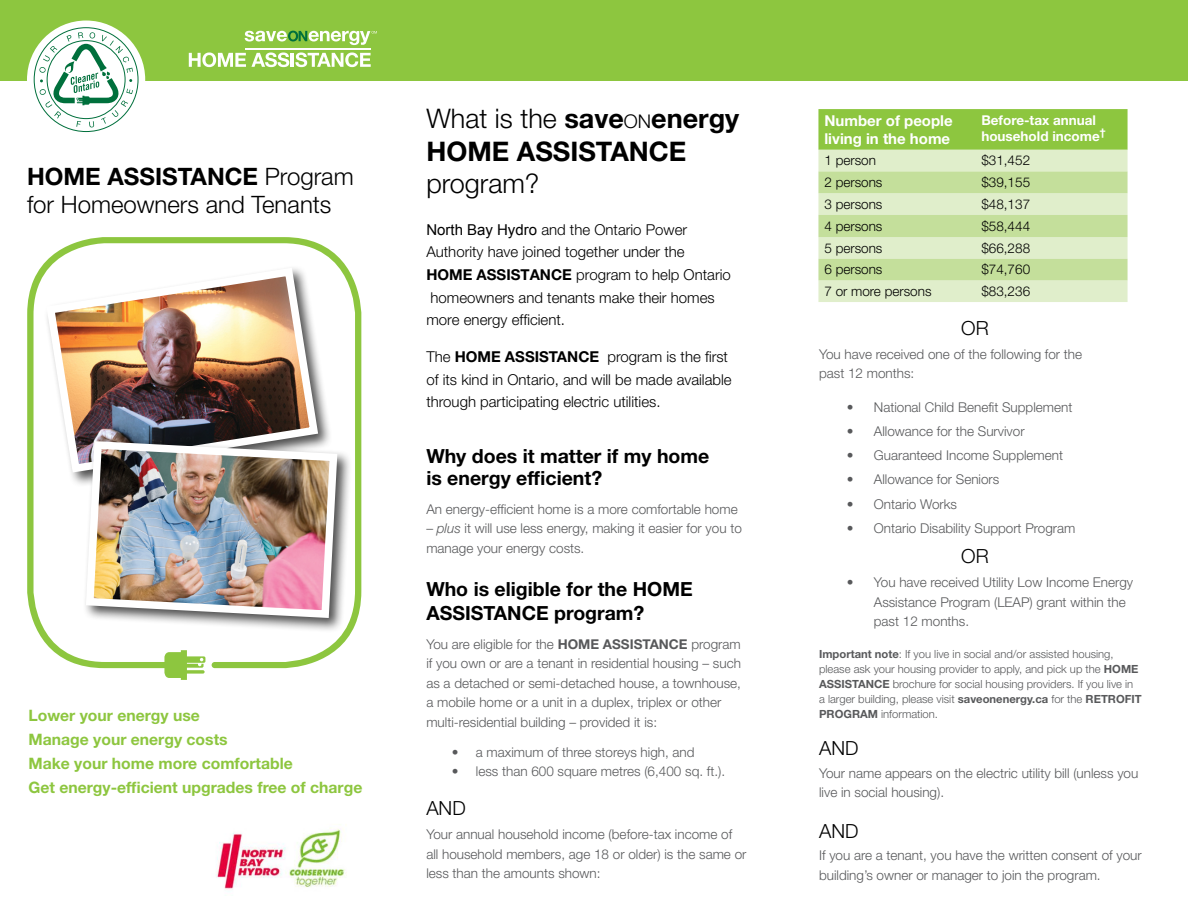
<style>
.page{position:relative;width:1188px;height:918px;background:#fff}
.page>*{position:absolute;margin:0;border:0;box-sizing:border-box;transform-origin:0 0}
.t1{font:700 27px/32.4px "Helvetica Neue LT Std";color:#000}
.t2{font:300 27px "Helvetica Neue LT Std";color:#000}
.t3{font:300 24px/28.8px "Helvetica Neue LT Std";color:#000}
.t4{font:700 19.5px/22.5px "Helvetica Neue LT Std";color:#000}
.t5{font:300 19.5px "Helvetica Neue LT Std";color:#000}
.t6{font:700 15.75px/24px "Helvetica Neue LT Std";color:#8dc63f}
.t7{font:300 15px/22.5px "Helvetica Neue LT Std";color:#000}
.t8{font:700 15px/18px "Helvetica Neue LT Std";color:#fff}
.t9{font:300 13.5px/19.5px "Helvetica Neue LT Std";color:#58595b}
.t10{font:300 13.5px "Helvetica Neue LT Std";color:#000}
.t11{font:700 13.5px/16.2px "Helvetica Neue LT Std";color:#fff}
.t12{font:300 11.25px/15px "Helvetica Neue LT Std";color:#58595b}
.s1{font-weight:700}
.s2{font-weight:300}
.s3{font-weight:300;font-size:18.9px}
.s4{font-family:"Arial";font-weight:400}
.s5{font-style:italic}
</style>
<div class="page">
<div style="left:0;top:0;width:1188px;height:81px;background:#8dc63f"></div>
<div style="left:27px;top:21px;width:118px;height:118px;background:#fff;border-radius:50%"></div>
<svg style="left:34px;top:28px;width:104px;height:104px"></svg>
<svg style="left:39px;top:32px;width:94px;height:96px"></svg>
<svg style="left:27px;top:237px;width:334px;height:443px"></svg>
<div style="left:44px;top:265px;width:289px;height:223px;background:#000;opacity:.7"></div>
<img style="left:42px;top:263px;width:280px;height:214px">
<div style="left:83px;top:438px;width:270px;height:196px;background:#000;opacity:.7"></div>
<img style="left:82px;top:437px;width:259px;height:185px">
<div style="left:818px;top:109px;width:310px;height:41px;background:#8dc63f"></div>
<div style="left:818px;top:150px;width:310px;height:152px;background:#e0eecb"></div>
<svg style="left:818px;top:171px;width:310px;height:109px;background:#cfe5ae"></svg>
<svg style="left:245px;top:31px;width:132px;height:14px"></svg>
<hr style="left:245px;top:48px;width:125px;height:2px;background:#fff">
<svg style="left:189px;top:52px;width:100px;height:15px"></svg>
<hr style="left:291px;top:53px;width:3px;height:14px;background:#fff">
<svg style="left:295px;top:53px;width:76px;height:14px"></svg>
<img style="left:216px;top:828px;width:131px;height:62px">
<h2 class="t3" style="left:27px;top:161px;width:328px"><span class="s1">HOME ASSISTANCE</span> Program for Homeowners and Tenants</h2>
<p class="t6" style="left:28px;top:703px;width:335px">Lower your energy use<br>Manage your energy costs<br>Make your home more comfortable<br>Get energy-efficient upgrades free of charge</p>
<h1 class="t1" style="left:426px;top:102px;width:314px"><span class="s2">What is the</span> save<span class="s3">on</span>energy<br>HOME ASSISTANCE</h1>
<h1 class="t2" style="left:426px;top:167px;width:115px">program?</h1>
<p class="t7" style="left:426px;top:218px;width:306px"><span class="s4">North Bay Hydro</span> and the Ontario Power Authority have joined together under the <span class="s1">HOME ASSISTANCE</span> program to help Ontario homeowners and tenants make their homes more energy efficient.</p>
<p class="t7" style="left:426px;top:345px;width:307px">The <span class="s1">HOME ASSISTANCE</span> program is the first of its kind in Ontario, and will be made available through participating electric utilities.</p>
<h3 class="t4" style="left:426px;top:444px;width:285px">Why does it matter if my home is energy efficient?</h3>
<p class="t9" style="left:426px;top:499px;width:313px">An energy-efficient home is a more comfortable home</p>
<p class="t9" style="left:426px;top:518px;width:317px">– <span class="s5">plus</span> it will use less energy, making it easier for you to manage your energy costs.</p>
<h3 class="t4" style="left:426px;top:577px;width:268px;line-height:24px">Who is eligible for the HOME<br>ASSISTANCE program?</h3>
<p class="t9" style="left:426px;top:634px;width:316px">You are eligible for the <span class="s1">HOME ASSISTANCE</span> program if you own or are a tenant in residential housing – such as a detached or semi-detached house, a townhouse, a mobile home or a unit in a duplex, triplex or other multi-residential building – provided it is:</p>
<p class="t9" style="left:452px;top:742px;width:244px">• a maximum of three storeys high, and</p>
<p class="t9" style="left:452px;top:761px;width:275px">• less than 600 square metres (6,400 sq. ft.).</p>
<h3 class="t5" style="left:426px;top:796px;width:41px">AND</h3>
<p class="t9" style="left:426px;top:824px;width:322px">Your annual household income (before-tax income of all household members, age 18 or older) is the same or less than the amounts shown:</p>
<p class="t8" style="left:824px;top:111px;width:130px">Number of people living in the home</p>
<p class="t11" style="left:981px;top:112px;width:126px">Before-tax annual household income<sup>†</sup></p>
<p class="t10" style="left:824px;top:152px;width:53px">1 person</p>
<p class="t10" style="left:981px;top:152px;width:50px">$31,452</p>
<p class="t10" style="left:824px;top:174px;width:60px">2 persons</p>
<p class="t10" style="left:981px;top:174px;width:50px">$39,155</p>
<p class="t10" style="left:824px;top:196px;width:60px">3 persons</p>
<p class="t10" style="left:981px;top:196px;width:50px">$48,137</p>
<p class="t10" style="left:824px;top:217px;width:60px">4 persons</p>
<p class="t10" style="left:981px;top:217px;width:50px">$58,444</p>
<p class="t10" style="left:824px;top:240px;width:60px">5 persons</p>
<p class="t10" style="left:981px;top:240px;width:50px">$66,288</p>
<p class="t10" style="left:824px;top:261px;width:60px">6 persons</p>
<p class="t10" style="left:981px;top:261px;width:50px">$74,760</p>
<p class="t10" style="left:824px;top:283px;width:109px">7 or more persons</p>
<p class="t10" style="left:981px;top:283px;width:50px">$83,236</p>
<h3 class="t5" style="left:961px;top:316px;width:29px">Or</h3>
<p class="t9" style="left:819px;top:344px;width:265px">You have received one of the following for the past 12 months:</p>
<p class="t9" style="left:847px;top:397px;width:227px">• National Child Benefit Supplement</p>
<p class="t9" style="left:847px;top:421px;width:179px">• Allowance for the Survivor</p>
<p class="t9" style="left:847px;top:445px;width:218px">• Guaranteed Income Supplement</p>
<p class="t9" style="left:847px;top:469px;width:154px">• Allowance for Seniors</p>
<p class="t9" style="left:847px;top:494px;width:112px">• Ontario Works</p>
<p class="t9" style="left:847px;top:518px;width:230px">• Ontario Disability Support Program</p>
<h3 class="t5" style="left:961px;top:544px;width:29px">Or</h3>
<p class="t9" style="left:874px;top:572px;width:261px;text-indent:-27px">• You have received Utility Low Income Energy<br>Assistance Program (LEAP) grant within the past 12 months.</p>
<p class="t12" style="left:819px;top:646px;width:324px"><span class="s1">Important note</span>: If you live in social and/or assisted housing, please ask your housing provider to apply, and pick up the <span class="s1">HOME ASSISTANCE</span> brochure for social housing providers. If you live in a larger building, please visit <span class="s1">saveonenergy.ca</span> for the <span class="s1">RETROFIT PROGRAM</span> information.</p>
<h3 class="t5" style="left:819px;top:736px;width:41px">AND</h3>
<p class="t9" style="left:819px;top:763px;width:321px">Your name appears on the electric utility bill (unless you live in social housing).</p>
<h3 class="t5" style="left:819px;top:819px;width:41px">AND</h3>
<p class="t9" style="left:819px;top:845px;width:324px">If you are a tenant, you have the written consent of your building’s owner or manager to join the program.</p>
</div>
